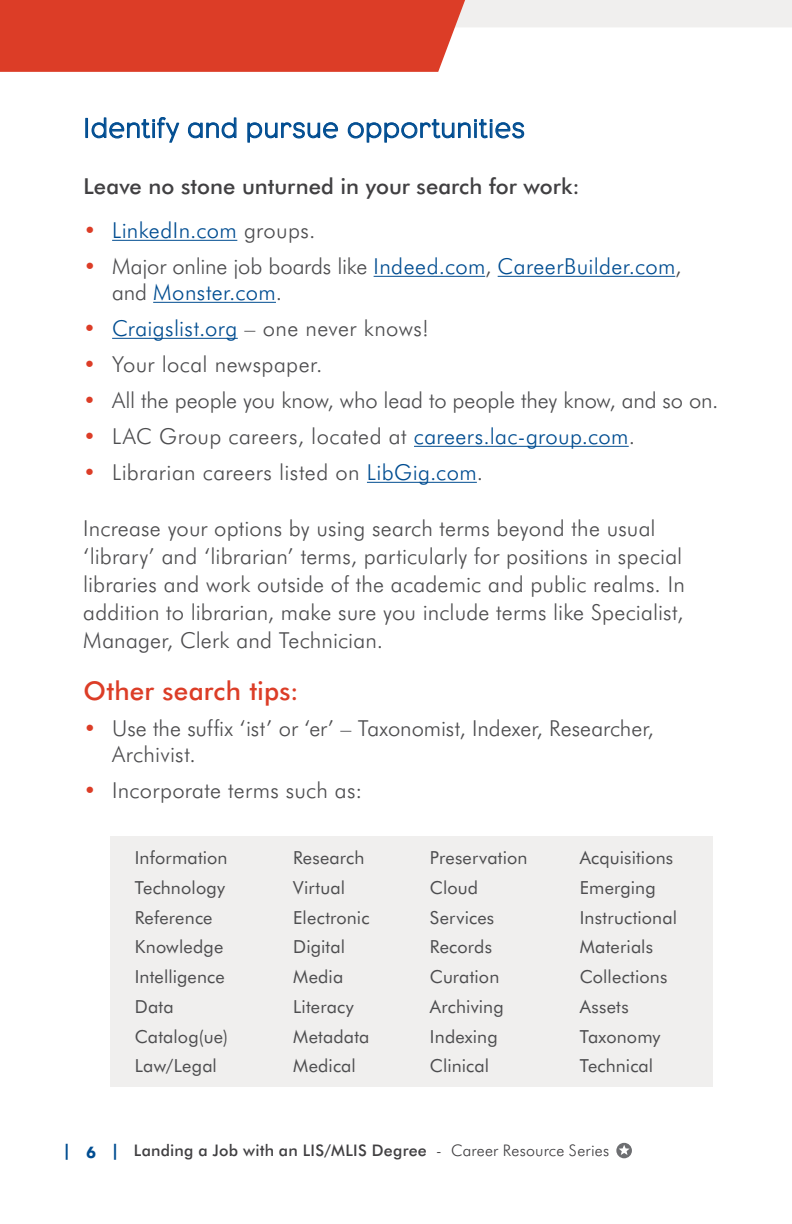
<style>
.page{position:relative;width:792px;height:1224px;background:#fff}
.page>*{position:absolute;margin:0;border:0;box-sizing:border-box;transform-origin:0 0}
.t1{font:300 28px "Eagle";letter-spacing:.05em;color:#014d91}
.t2{font:500 26px "Futura BT";letter-spacing:.005em;color:#dc3d27}
.t3{font:300 22px/28px "Futura BT";letter-spacing:.01em;color:#4d4d4f}
.t4{font:300 22px/26px "Futura BT";letter-spacing:.015em;color:#014d91}
.t5{font:500 22px "Futura BT";color:#414042}
.t6{font:18px "Futura BT";letter-spacing:.01em;color:#4d4d4f}
.t7{font:500 16px "Futura BT";letter-spacing:.02em;color:#414042}
.t8{font:700 16px "Futura BT";color:#014d91}
.s1{color:#dc3d27}
.s2{color:#4d4d4f}
.s3{color:#014d91}
.s4{font-weight:300}
</style>
<div class="page">
<svg style="left:616px;top:1143px;width:16px;height:15px"></svg>
<svg style="left:619px;top:1145px;width:11px;height:10px"></svg>
<div style="left:110px;top:837px;width:603px;height:250px;background:#f0efee"></div>
<hr style="left:112px;top:240px;width:125px;height:1px;background:#014d91">
<hr style="left:374px;top:276px;width:111px;height:1px;background:#014d91">
<hr style="left:498px;top:276px;width:177px;height:1px;background:#014d91">
<hr style="left:153px;top:302px;width:123px;height:1px;background:#014d91">
<hr style="left:112px;top:338px;width:126px;height:1px;background:#014d91">
<hr style="left:414px;top:446px;width:215px;height:1px;background:#014d91">
<hr style="left:367px;top:482px;width:110px;height:1px;background:#014d91">
<div style="left:85px;top:118px;width:3px;height:20px;border:1px solid #014d91"></div>
<svg style="left:91px;top:117px;width:89px;height:26px"></svg>
<svg style="left:187px;top:117px;width:50px;height:22px"></svg>
<svg style="left:247px;top:122px;width:92px;height:21px"></svg>
<svg style="left:347px;top:119px;width:178px;height:24px"></svg>
<svg style="left:0;top:0;width:792px;height:72px"></svg>
<p class="t1" style="left:83px;top:112px;width:443px">Identify and pursue opportunities</p>
<p class="t5" style="left:83px;top:173px;width:498px">Leave no stone unturned in your search for work:</p>
<p class="t4" style="left:83px;top:217px;width:234px"><span class="s1">•</span> LinkedIn.com <span class="s2">groups.</span></p>
<p class="t4" style="left:112px;top:253px;width:571px;text-indent:-29px"><span class="s1">•</span> <span class="s2">Major online job boards like</span> Indeed.com<span class="s2">,</span> CareerBuilder.com<span class="s2">, and</span> Monster.com<span class="s2">.</span></p>
<p class="t3" style="left:83px;top:314px;width:347px"><span class="s1">•</span> <span class="s3">Craigslist.org</span> – one never knows!</p>
<p class="t3" style="left:83px;top:350px;width:241px"><span class="s1">•</span> Your local newspaper.</p>
<p class="t3" style="left:83px;top:386px;width:637px"><span class="s1">•</span> All the people you know, who lead to people they know, and so on.</p>
<p class="t3" style="left:83px;top:422px;width:553px"><span class="s1">•</span> LAC Group careers, located at <span class="s3">careers.lac-group.com</span>.</p>
<p class="t3" style="left:83px;top:458px;width:401px"><span class="s1">•</span> Librarian careers listed on <span class="s3">LibGig.com</span>.</p>
<p class="t3" style="left:83px;top:514px;width:603px">Increase your options by using search terms beyond the usual ‘library’ and ‘librarian’ terms, particularly for positions in special libraries and work outside of the academic and public realms. In addition to librarian, make sure you include terms like Specialist, Manager, Clerk and Technician.</p>
<p class="t2" style="left:83px;top:675px;width:217px">Other search tips:</p>
<p class="t3" style="left:112px;top:715px;width:543px;line-height:26px;text-indent:-29px"><span class="s1">•</span> Use the suffix ‘ist’ or ‘er’ – Taxonomist, Indexer, Researcher,<br>Archivist.</p>
<p class="t3" style="left:83px;top:776px;width:280px"><span class="s1">•</span> Incorporate terms such as:</p>
<p class="t6" style="left:135px;top:847px;width:94px">Information</p>
<p class="t6" style="left:293px;top:847px;width:73px">Research</p>
<p class="t6" style="left:430px;top:847px;width:99px">Preservation</p>
<p class="t6" style="left:580px;top:847px;width:95px">Acquisitions</p>
<p class="t6" style="left:135px;top:876px;width:92px">Technology</p>
<p class="t6" style="left:293px;top:876px;width:54px">Virtual</p>
<p class="t6" style="left:430px;top:876px;width:50px">Cloud</p>
<p class="t6" style="left:580px;top:876px;width:78px">Emerging</p>
<p class="t6" style="left:135px;top:906px;width:79px">Reference</p>
<p class="t6" style="left:293px;top:906px;width:78px">Electronic</p>
<p class="t6" style="left:430px;top:906px;width:66px">Services</p>
<p class="t6" style="left:580px;top:906px;width:99px">Instructional</p>
<p class="t6" style="left:135px;top:936px;width:90px">Knowledge</p>
<p class="t6" style="left:293px;top:936px;width:53px">Digital</p>
<p class="t6" style="left:430px;top:936px;width:64px">Records</p>
<p class="t6" style="left:580px;top:936px;width:75px">Materials</p>
<p class="t6" style="left:135px;top:966px;width:92px">Intelligence</p>
<p class="t6" style="left:293px;top:966px;width:52px">Media</p>
<p class="t6" style="left:430px;top:966px;width:71px">Curation</p>
<p class="t6" style="left:580px;top:966px;width:89px">Collections</p>
<p class="t6" style="left:135px;top:995px;width:40px">Data</p>
<p class="t6" style="left:293px;top:995px;width:62px">Literacy</p>
<p class="t6" style="left:430px;top:995px;width:75px">Archiving</p>
<p class="t6" style="left:580px;top:995px;width:50px">Assets</p>
<p class="t6" style="left:135px;top:1025px;width:95px">Catalog(ue)</p>
<p class="t6" style="left:293px;top:1025px;width:78px">Metadata</p>
<p class="t6" style="left:430px;top:1025px;width:69px">Indexing</p>
<p class="t6" style="left:580px;top:1025px;width:82px">Taxonomy</p>
<p class="t6" style="left:135px;top:1055px;width:84px">Law/Legal</p>
<p class="t6" style="left:293px;top:1055px;width:64px">Medical</p>
<p class="t6" style="left:430px;top:1055px;width:61px">Clinical</p>
<p class="t6" style="left:580px;top:1055px;width:75px">Technical</p>
<p class="t8" style="left:63px;top:1141px;width:9px">|</p>
<p class="t8" style="left:111px;top:1141px;width:9px">|</p>
<p class="t8" style="left:86px;top:1142px;width:11px">6</p>
<p class="t7" style="left:134px;top:1141px;width:477px">Landing a Job with an LIS/MLIS Degree <span class="s4">- Career Resource Series</span></p>
</div>
